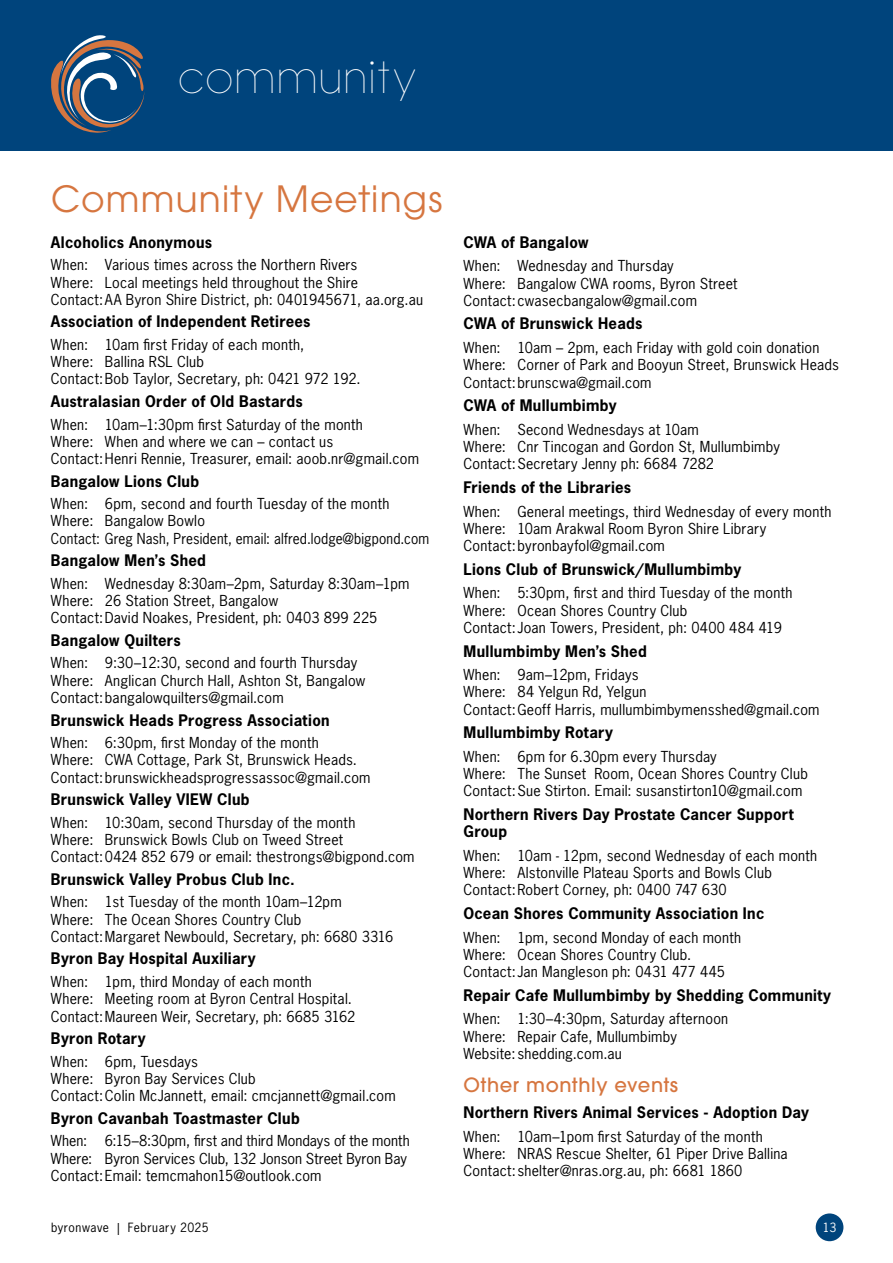
<style>
.page{position:relative;width:893px;height:1263px;background:#fff}
.page>*{position:absolute;margin:0;border:0;box-sizing:border-box;transform-origin:0 0}
.t1{font:36px "ITC Avant Garde Pro";letter-spacing:.03em;color:#d67640}
.t2{font:31.5px "Bondoluo Peek";letter-spacing:.12em;color:#fff}
.t3{font:500 19.5px "ITC Avant Garde Pro";letter-spacing:.035em;color:#d67640}
.t4{font:700 15px/17.2px "News Gothic Std";letter-spacing:.02em;color:#000}
.t5{font:14.25px/17.2px "News Gothic Std";letter-spacing:.015em;color:#000}
.t6{font:12px "News Gothic Std";letter-spacing:.045em;color:#000}
.t7{font:12px "News Gothic Std";color:#fff}
</style>
<div class="page">
<div style="left:816px;top:1213px;width:27px;height:28px;background:#00447c;border-radius:50%"></div>
<div style="left:0;top:0;width:893px;height:151px;background:#00447c"></div>
<svg style="left:51px;top:35px;width:94px;height:98px"></svg>
<h2 class="t2" style="left:179px;top:60px;width:239px">COMMUNITY</h2>
<h1 class="t1" style="left:51px;top:176px;width:393px">Community Meetings</h1>
<p class="t4" style="left:51px;top:233px;width:163px">Alcoholics Anonymous</p>
<p class="t5" style="left:51px;top:256px;width:374px">When: Various times across the Northern Rivers<br>Where: Local meetings held throughout the Shire<br>Contact:AA Byron Shire District, ph: 0401945671, aa.org.au</p>
<p class="t4" style="left:51px;top:313px;width:261px">Association of Independent Retirees</p>
<p class="t5" style="left:51px;top:336px;width:311px">When: 10am first Friday of each month,<br>Where: Ballina RSL Club<br>Contact:Bob Taylor, Secretary, ph: 0421 972 192.</p>
<p class="t4" style="left:51px;top:392px;width:253px">Australasian Order of Old Bastards</p>
<p class="t5" style="left:51px;top:415px;width:370px">When: 10am–1:30pm first Saturday of the month<br>Where: When and where we can – contact us<br>Contact:Henri Rennie, Treasurer, email: aoob.nr@gmail.com</p>
<p class="t4" style="left:51px;top:472px;width:150px">Bangalow Lions Club</p>
<p class="t5" style="left:51px;top:495px;width:380px">When: 6pm, second and fourth Tuesday of the month<br>Where: Bangalow Bowlo<br>Contact: Greg Nash, President, email: alfred.lodge@bigpond.com</p>
<p class="t4" style="left:51px;top:552px;width:157px">Bangalow Men’s Shed</p>
<p class="t5" style="left:51px;top:575px;width:360px">When: Wednesday 8:30am–2pm, Saturday 8:30am–1pm<br>Where: 26 Station Street, Bangalow<br>Contact:David Noakes, President, ph: 0403 899 225</p>
<p class="t4" style="left:51px;top:631px;width:131px">Bangalow Quilters</p>
<p class="t5" style="left:51px;top:654px;width:316px">When: 9:30–12:30, second and fourth Thursday<br>Where: Anglican Church Hall, Ashton St, Bangalow<br>Contact:bangalowquilters@gmail.com</p>
<p class="t4" style="left:51px;top:711px;width:280px">Brunswick Heads Progress Association</p>
<p class="t5" style="left:51px;top:734px;width:321px">When: 6:30pm, first Monday of the month<br>Where: CWA Cottage, Park St, Brunswick Heads.<br>Contact:brunswickheadsprogressassoc@gmail.com</p>
<p class="t4" style="left:51px;top:791px;width:200px">Brunswick Valley VIEW Club</p>
<p class="t5" style="left:51px;top:814px;width:365px">When: 10:30am, second Thursday of the month<br>Where: Brunswick Bowls Club on Tweed Street<br>Contact:0424 852 679 or email: thestrongs@bigpond.com</p>
<p class="t4" style="left:51px;top:870px;width:245px">Brunswick Valley Probus Club Inc.</p>
<p class="t5" style="left:51px;top:893px;width:344px">When: 1st Tuesday of the month 10am–12pm<br>Where: The Ocean Shores Country Club<br>Contact:Margaret Newbould, Secretary, ph: 6680 3316</p>
<p class="t4" style="left:51px;top:950px;width:206px">Byron Bay Hospital Auxiliary</p>
<p class="t5" style="left:51px;top:973px;width:306px">When: 1pm, third Monday of each month<br>Where: Meeting room at Byron Central Hospital.<br>Contact:Maureen Weir, Secretary, ph: 6685 3162</p>
<p class="t4" style="left:51px;top:1029px;width:96px">Byron Rotary</p>
<p class="t5" style="left:51px;top:1052px;width:346px">When: 6pm, Tuesdays<br>Where: Byron Bay Services Club<br>Contact:Colin McJannett, email: cmcjannett@gmail.com</p>
<p class="t4" style="left:51px;top:1109px;width:250px">Byron Cavanbah Toastmaster Club</p>
<p class="t5" style="left:51px;top:1132px;width:360px">When: 6:15–8:30pm, first and third Mondays of the month<br>Where: Byron Services Club, 132 Jonson Street Byron Bay<br>Contact:Email: temcmahon15@outlook.com</p>
<p class="t4" style="left:463px;top:233px;width:126px">CWA of Bangalow</p>
<p class="t5" style="left:463px;top:257px;width:276px">When: Wednesday and Thursday<br>Where: Bangalow CWA rooms, Byron Street<br>Contact:cwasecbangalow@gmail.com</p>
<p class="t4" style="left:463px;top:315px;width:181px">CWA of Brunswick Heads</p>
<p class="t5" style="left:463px;top:339px;width:377px">When: 10am – 2pm, each Friday with gold coin donation<br>Where: Corner of Park and Booyun Street, Brunswick Heads<br>Contact:brunscwa@gmail.com</p>
<p class="t4" style="left:463px;top:397px;width:155px">CWA of Mullumbimby</p>
<p class="t5" style="left:463px;top:421px;width:318px">When: Second Wednesdays at 10am<br>Where: Cnr Tincogan and Gordon St, Mullumbimby<br>Contact:Secretary Jenny ph: 6684 7282</p>
<p class="t4" style="left:463px;top:478px;width:169px">Friends of the Libraries</p>
<p class="t5" style="left:463px;top:502px;width:370px">When: General meetings, third Wednesday of every month<br>Where: 10am Arakwal Room Byron Shire Library<br>Contact:byronbayfol@gmail.com</p>
<p class="t4" style="left:463px;top:560px;width:279px">Lions Club of Brunswick/Mullumbimby</p>
<p class="t5" style="left:463px;top:584px;width:330px">When: 5:30pm, first and third Tuesday of the month<br>Where: Ocean Shores Country Club<br>Contact:Joan Towers, President, ph: 0400 484 419</p>
<p class="t4" style="left:463px;top:642px;width:185px">Mullumbimby Men’s Shed</p>
<p class="t5" style="left:463px;top:666px;width:358px">When: 9am–12pm, Fridays<br>Where: 84 Yelgun Rd, Yelgun<br>Contact:Geoff Harris, mullumbimbymensshed@gmail.com</p>
<p class="t4" style="left:463px;top:724px;width:151px">Mullumbimby Rotary</p>
<p class="t5" style="left:463px;top:748px;width:346px">When: 6pm for 6.30pm every Thursday<br>Where: The Sunset Room, Ocean Shores Country Club<br>Contact:Sue Stirton. Email: susanstirton10@gmail.com</p>
<p class="t4" style="left:463px;top:805px;width:332px">Northern Rivers Day Prostate Cancer Support<br>Group</p>
<p class="t5" style="left:463px;top:847px;width:355px">When: 10am - 12pm, second Wednesday of each month<br>Where: Alstonville Plateau Sports and Bowls Club<br>Contact:Robert Corney, ph: 0400 747 630</p>
<p class="t4" style="left:463px;top:904px;width:302px">Ocean Shores Community Association Inc</p>
<p class="t5" style="left:463px;top:928px;width:279px">When: 1pm, second Monday of each month<br>Where: Ocean Shores Country Club.<br>Contact:Jan Mangleson ph: 0431 477 445</p>
<p class="t4" style="left:463px;top:986px;width:369px">Repair Cafe Mullumbimby by Shedding Community</p>
<p class="t5" style="left:463px;top:1010px;width:266px">When: 1:30–4:30pm, Saturday afternoon<br>Where: Repair Cafe, Mullumbimby<br>Website: shedding.com.au</p>
<h3 class="t3" style="left:463px;top:1073px;width:216px">Other monthly events</h3>
<p class="t4" style="left:463px;top:1103px;width:347px">Northern Rivers Animal Services - Adoption Day</p>
<p class="t5" style="left:463px;top:1127px;width:326px">When: 10am–1pom first Saturday of the month<br>Where: NRAS Rescue Shelter, 61 Piper Drive Ballina<br>Contact:shelter@nras.org.au, ph: 6681 1860</p>
<p class="t6" style="left:51px;top:1220px;width:159px">byronwave | February 2025</p>
<p class="t7" style="left:823px;top:1220px;width:15px">13</p>
</div>
